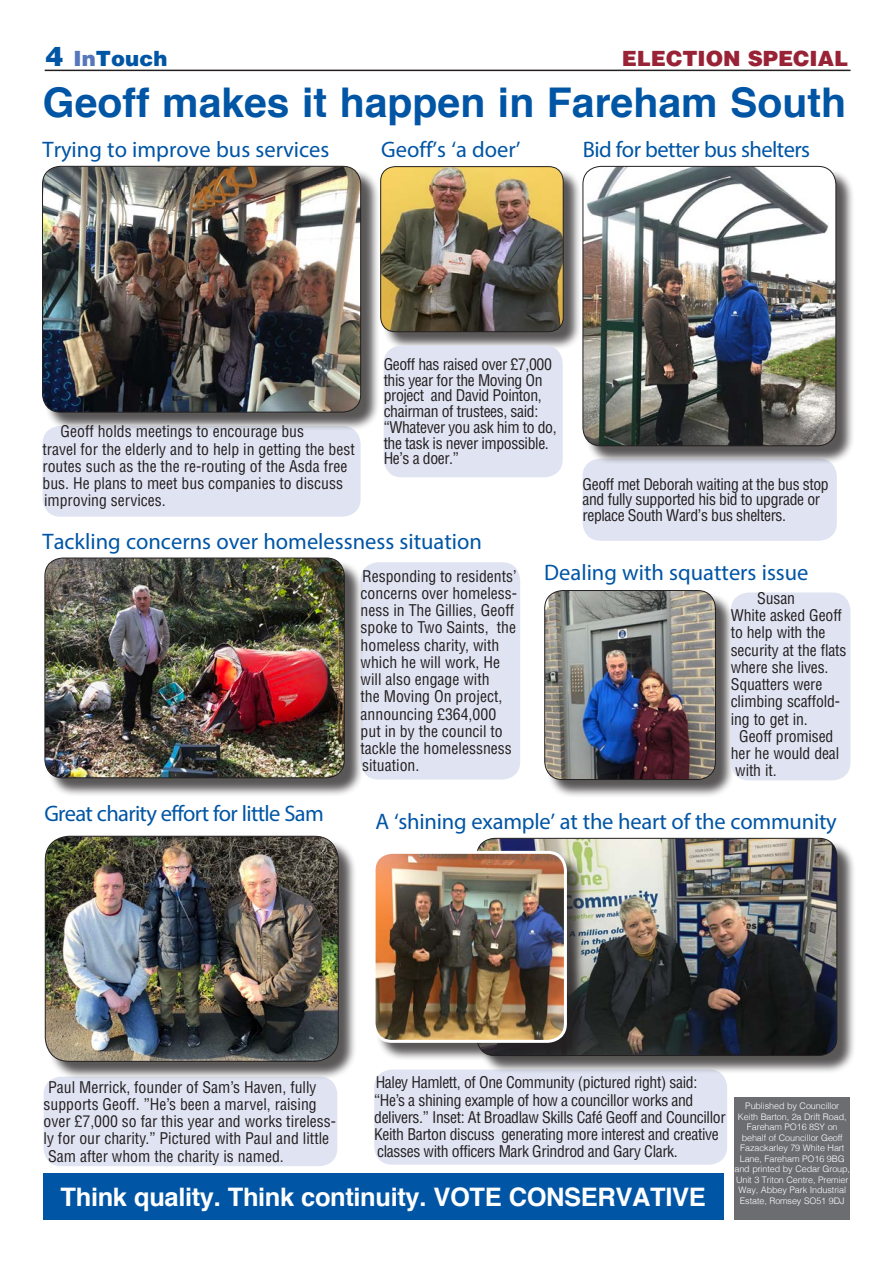
<style>
.page{position:relative;width:893px;height:1263px;background:#fff}
.page>*{position:absolute;margin:0;border:0;box-sizing:border-box;transform-origin:0 0}
.t1{font:700 40.95px "Helvetica";color:#0155a5}
.t2{font:700 25.5px "Helvetica";letter-spacing:-.015em;color:#fff}
.t3{font:22.5px "Myriad Pro";color:#0155a5}
.t4{font:22.5px "Myriad Pro";letter-spacing:-.03em;color:#0155a5}
.t5{font:22.5px "Myriad Pro";letter-spacing:-.025em;color:#0155a5}
.t6{font:900 21px "Helvetica LT Std";color:#992336}
.t7{font:900 21px "Helvetica LT Std";letter-spacing:.005em;color:#0155a5}
.t8{font:condensed 15.75px/17.2px "Helvetica LT Std";letter-spacing:-.01em;color:#231f20}
.t9{font:300 9px/10.5px "Helvetica";letter-spacing:-.01em;color:#fff;text-align:center}
.s1{font-size:27px}
.s2{color:#5677b9}
</style>
<div class="page">
<div style="left:43px;top:426px;width:318px;height:91px;background:#e0e4f2;border-radius:18px"></div>
<hr style="left:45px;top:70px;width:805px;height:1px;background:#231f20">
<div style="left:374px;top:1069px;width:353px;height:96px;background:#e0e4f2;border-radius:18px"></div>
<div style="left:361px;top:562px;width:159px;height:217px;background:#e0e4f2;border-radius:18px"></div>
<div style="left:44px;top:1076px;width:293px;height:90px;background:#e0e4f2;border-radius:18px"></div>
<div style="left:43px;top:1173px;width:680px;height:47px;background:#0155a5"></div>
<div style="left:734px;top:1097px;width:116px;height:122px;background:#6c6d70"></div>
<div style="left:583px;top:458px;width:254px;height:83px;background:#e0e4f2;border-radius:18px"></div>
<div style="left:44px;top:168px;width:336px;height:263px;background:#231f20;opacity:.75"></div>
<img style="left:43px;top:166px;width:318px;height:246px">
<div style="left:42px;top:166px;width:319px;height:246px;border:1px solid #231f20;border-radius:18px"></div>
<div style="left:383px;top:169px;width:199px;height:182px;background:#231f20;opacity:.75"></div>
<img style="left:381px;top:167px;width:182px;height:165px">
<div style="left:380px;top:166px;width:183px;height:166px;border:1px solid #231f20;border-radius:15px"></div>
<div style="left:479px;top:840px;width:377px;height:234px;background:#231f20;opacity:.75"></div>
<img style="left:477px;top:838px;width:360px;height:217px">
<div style="left:585px;top:168px;width:270px;height:297px;background:#231f20;opacity:.75"></div>
<img style="left:583px;top:166px;width:253px;height:280px">
<div style="left:583px;top:166px;width:253px;height:280px;border:1px solid #231f20;border-radius:18px"></div>
<div style="left:47px;top:838px;width:311px;height:242px;background:#231f20;opacity:.75"></div>
<img style="left:45px;top:836px;width:293px;height:225px">
<div style="left:45px;top:836px;width:294px;height:226px;border:1px solid #231f20;border-radius:24px"></div>
<div style="left:384px;top:345px;width:179px;height:132px;background:#e0e4f2;border-radius:18px"></div>
<div style="left:47px;top:560px;width:316px;height:237px;background:#231f20;opacity:.75"></div>
<img style="left:45px;top:558px;width:299px;height:220px">
<div style="left:45px;top:558px;width:300px;height:220px;border:1px solid #231f20;border-radius:18px"></div>
<div style="left:547px;top:592px;width:187px;height:207px;background:#231f20;opacity:.75"></div>
<img style="left:545px;top:590px;width:170px;height:189px">
<div style="left:544px;top:590px;width:172px;height:190px;border:1px solid #231f20;border-radius:18px"></div>
<div style="left:375px;top:853px;width:210px;height:208px;background:#231f20;opacity:.75"></div>
<img style="left:375px;top:852px;width:190px;height:189px">
<div style="left:373px;top:851px;width:194px;height:192px;border:3px solid #fff;border-radius:18px"></div>
<div style="left:731px;top:592px;width:119px;height:188px;background:#e0e4f2;border-radius:18px"></div>
<p class="t7" style="left:46px;top:45px;width:123px"><span class="s1">4</span> <span class="s2">In</span>Touch</p>
<p class="t6" style="left:622px;top:45px;width:228px">ELECTION SPECIAL</p>
<p class="t1" style="left:43px;top:69px;width:805px">Geoff makes it happen in Fareham South</p>
<p class="t3" style="left:43px;top:136px;width:288px">Trying to improve bus services</p>
<p class="t3" style="left:381px;top:135px;width:141px">Geoff’s ‘a doer’</p>
<p class="t5" style="left:583px;top:136px;width:229px">Bid for better bus shelters</p>
<p class="t8" style="left:43px;top:423px;width:314px;text-indent:18px">Geoff holds meetings to encourage bus<br>travel for the elderly and to help in getting the best routes such as the the re-routing of the Asda free bus. He plans to meet bus companies to discuss improving services.</p>
<p class="t8" style="left:384px;top:356px;width:175px;line-height:15.8px">Geoff has raised over £7,000 this year for the Moving On project and David Pointon, chairman of trustees, said: “Whatever you ask him to do, the task is never impossible.<br>He’s a doer.”</p>
<p class="t3" style="left:43px;top:528px;width:441px">Tackling concerns over homelessness situation</p>
<p class="t8" style="left:583px;top:476px;width:248px;line-height:15.8px">Geoff met Deborah waiting at the bus stop and fully supported his bid to upgrade or replace South Ward’s bus shelters.</p>
<p class="t8" style="left:361px;top:567px;width:158px">Responding to residents’ concerns over homeless&shy;ness in The Gillies, Geoff spoke to Two Saints, the homeless charity, with which he will work, He will also engage with<br>the Moving On project, announcing £364,000 put in by the council to tackle the homelessness situation.</p>
<p class="t3" style="left:544px;top:558px;width:266px">Dealing with squatters issue</p>
<p class="t8" style="left:731px;top:589px;width:117px;text-indent:27px">Susan<br>White asked Geoff to help with the security at the flats where she lives.<br>Squatters were climbing scaffold&shy;ing to get in.</p>
<p class="t8" style="left:731px;top:727px;width:110px;text-indent:9px">Geoff promised her he would deal with it.</p>
<p class="t4" style="left:44px;top:799px;width:281px">Great charity effort for little Sam</p>
<p class="t3" style="left:376px;top:807px;width:463px">A ‘shining example’ at the heart of the community</p>
<p class="t8" style="left:374px;top:1074px;width:353px">Haley Hamlett, of One Community (pictured right) said: “He’s a shining example of how a councillor works and delivers.” Inset: At Broadlaw Skills Café Geoff and Councillor Keith Barton discuss generating more interest and creative classes with officers Mark Grindrod and Gary Clark.</p>
<p class="t8" style="left:44px;top:1078px;width:294px">Paul Merrick, founder of Sam’s Haven, fully supports Geoff. ”He’s been a marvel, raising over £7,000 so far this year and works tireless&shy;ly for our charity.” Pictured with Paul and little Sam after whom the charity is named.</p>
<p class="t2" style="left:61px;top:1176px;width:647px">Think quality. Think continuity. VOTE CONSERVATIVE</p>
<p class="t9" style="left:734px;top:1100px;width:117px">Published by Councillor<br>Keith Barton, 2a Drift Road,<br>Fareham PO16 8SY on behalf of Councillor Geoff<br>Fazackarley 79 White Hart<br>Lane, Fareham PO16 9BG and printed by Cedar Group,<br>Unit 3 Triton Centre, Premier<br>Way, Abbey Park Industrial<br>Estate, Romsey SO51 9DJ</p>
</div>
